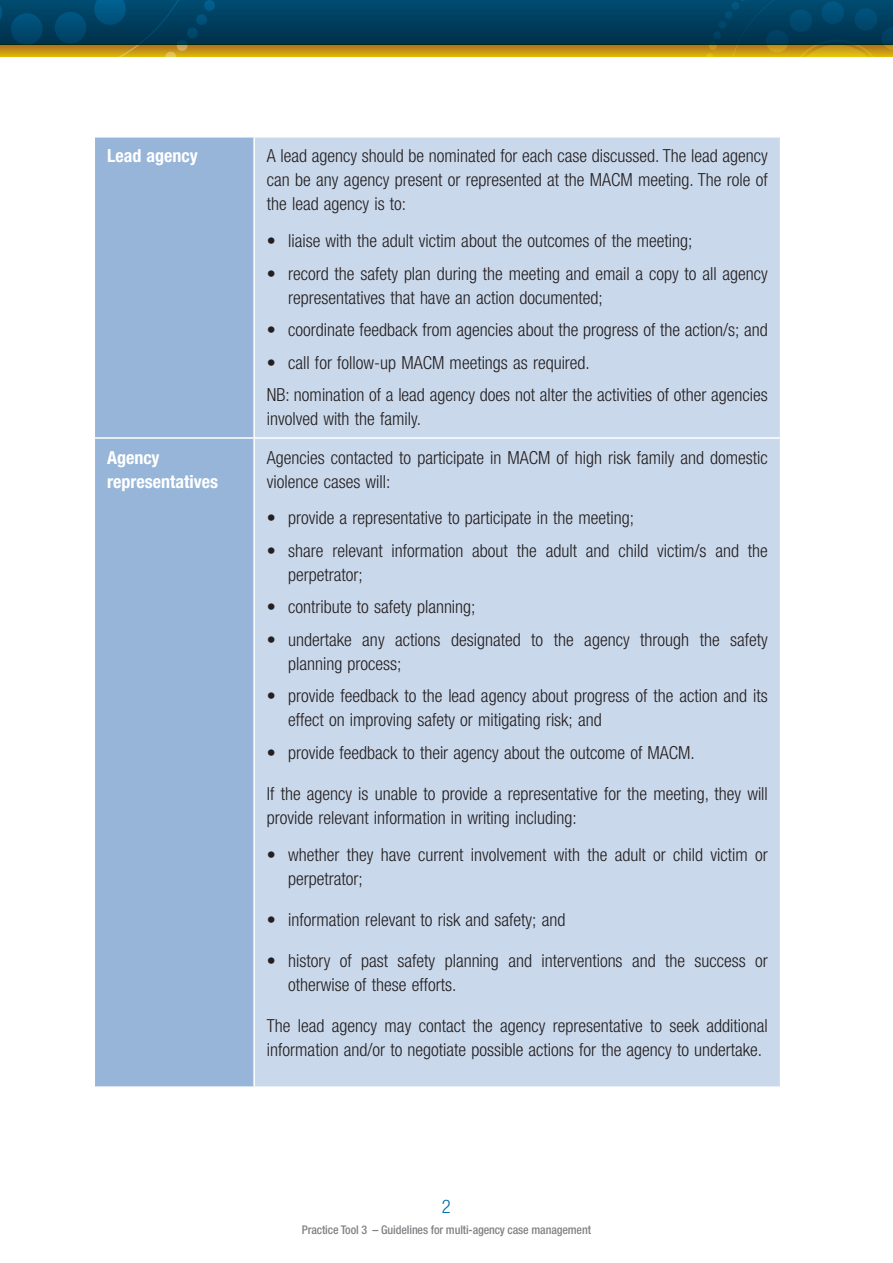
<style>
.page{position:relative;width:893px;height:1263px;background:#fff}
.page>*{position:absolute;margin:0;border:0;box-sizing:border-box;transform-origin:0 0}
.t1{font:300 condensed 18.75px "Helvetica Neue LT Pro";color:#0071ad}
.t2{font:300 condensed 18px/24px "Helvetica Neue LT Pro";color:#231f20}
.t3{font:700 condensed 18px/24px "Helvetica Neue LT Pro";color:#fff}
.t4{font:500 condensed 12px "Helvetica Neue LT Pro";letter-spacing:-.01em;color:#808285}
.s1{font-weight:700;font-stretch:normal}
</style>
<div class="page">
<div style="left:0;top:0;width:893px;height:44px;background:linear-gradient(to bottom,#004c71,#00314c)"></div>
<svg style="left:0;top:0;width:216px;height:44px;background:#004265"></svg>
<svg style="left:0;top:44px;width:705px;height:12px;background:#b48916"></svg>
<svg style="left:705px;top:0;width:188px;height:56px;background:#275151"></svg>
<div style="left:95px;top:138px;width:158px;height:948px;background:#96b5d8"></div>
<div style="left:255px;top:138px;width:525px;height:948px;background:#cad8eb"></div>
<hr style="left:94px;top:437px;width:160px;height:2px;background:#fff">
<hr style="left:254px;top:437px;width:527px;height:2px;background:#fff">
<p class="t3" style="left:107px;top:144px;width:92px">Lead agency</p>
<p class="t2" style="left:267px;top:144px;width:502px;text-align:justify">A lead agency should be nominated for each case discussed. The lead agency can be any agency present or represented at the MACM meeting. The role of the lead agency is to:</p>
<p class="t2" style="left:267px;top:229px;width:427px"><span class="s1">•</span> liaise with the adult victim about the outcomes of the meeting;</p>
<p class="t2" style="left:288px;top:261px;width:481px;text-indent:-21px"><span class="s1">•</span> record the safety plan during the meeting and email a copy to all agency representatives that have an action documented;</p>
<p class="t2" style="left:267px;top:318px;width:502px"><span class="s1">•</span> coordinate feedback from agencies about the progress of the action/s; and</p>
<p class="t2" style="left:267px;top:350px;width:325px"><span class="s1">•</span> call for follow-up MACM meetings as required.</p>
<p class="t2" style="left:267px;top:383px;width:503px">NB: nomination of a lead agency does not alter the activities of other agencies involved with the family.</p>
<p class="t3" style="left:107px;top:445px;width:112px">Agency representatives</p>
<p class="t2" style="left:267px;top:445px;width:502px">Agencies contacted to participate in MACM of high risk family and domestic violence cases will:</p>
<p class="t2" style="left:267px;top:506px;width:369px"><span class="s1">•</span> provide a representative to participate in the meeting;</p>
<p class="t2" style="left:288px;top:538px;width:481px;text-indent:-21px"><span class="s1">•</span> share relevant information about the adult and child victim/s and the perpetrator;</p>
<p class="t2" style="left:267px;top:595px;width:210px"><span class="s1">•</span> contribute to safety planning;</p>
<p class="t2" style="left:288px;top:627px;width:481px;text-indent:-21px"><span class="s1">•</span> undertake any actions designated to the agency through the safety planning process;</p>
<p class="t2" style="left:288px;top:684px;width:481px;text-indent:-21px"><span class="s1">•</span> provide feedback to the lead agency about progress of the action and its effect on improving safety or mitigating risk; and</p>
<p class="t2" style="left:267px;top:740px;width:429px"><span class="s1">•</span> provide feedback to their agency about the outcome of MACM.</p>
<p class="t2" style="left:267px;top:781px;width:502px">If the agency is unable to provide a representative for the meeting, they will provide relevant information in writing including:</p>
<p class="t2" style="left:288px;top:842px;width:481px;text-indent:-21px"><span class="s1">•</span> whether they have current involvement with the adult or child victim or perpetrator;</p>
<p class="t2" style="left:267px;top:907px;width:300px"><span class="s1">•</span> information relevant to risk and safety; and</p>
<p class="t2" style="left:288px;top:948px;width:481px;text-indent:-21px"><span class="s1">•</span> history of past safety planning and interventions and the success or otherwise of these efforts.</p>
<p class="t2" style="left:267px;top:1013px;width:502px">The lead agency may contact the agency representative to seek additional information and/or to negotiate possible actions for the agency to undertake.</p>
<p class="t1" style="left:442px;top:1195px;width:10px">2</p>
<p class="t4" style="left:302px;top:1222px;width:291px">Practice Tool 3 – Guidelines for multi-agency case management</p>
<p class="t1" style="left:437px;top:1195px;width:19px">96</p>
</div>
